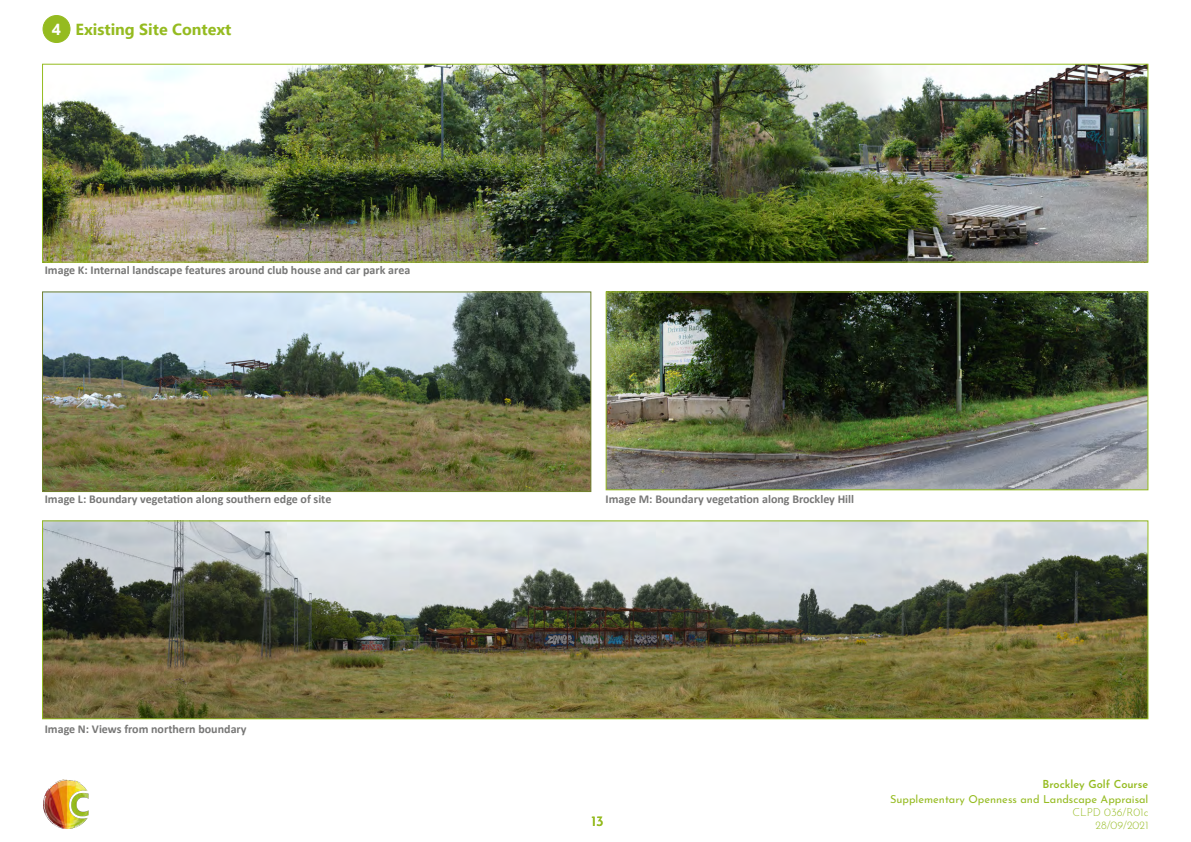
<style>
.page{position:relative;width:1191px;height:842px;background:#fff}
.page>*{position:absolute;margin:0;border:0;box-sizing:border-box;transform-origin:0 0}
.t1{font:700 16px "Ebrima";color:#95bb20}
.t2{font:14.2px "Josefin Sans";color:#95bb20}
.t3{font:700 12px "Calibri";color:#777776}
.t4{font:11px "Josefin Sans";color:#95bb20}
.t5{font:300 11px/13.2px "Josefin Sans";color:#95bb20;text-align:right}
.t6{font:600 11px "Josefin Sans";color:#95bb20}
.s1{color:#fff}
</style>
<div class="page">
<img style="left:43px;top:780px;width:46px;height:48px">
<div style="left:43px;top:16px;width:27px;height:27px;background:#95bb20;border-radius:50%"></div>
<div style="left:43px;top:15px;width:27px;height:28px;border:1px solid #95bb20;border-radius:50%"></div>
<img style="left:44px;top:66px;width:1102px;height:195px">
<div style="left:42px;top:64px;width:1106px;height:199px;border:1px solid #95bb20"></div>
<img style="left:44px;top:293px;width:545px;height:197px">
<div style="left:42px;top:291px;width:549px;height:201px;border:1px solid #72812e"></div>
<img style="left:607px;top:293px;width:539px;height:195px">
<div style="left:605px;top:291px;width:543px;height:199px;border:1px solid #95bb20"></div>
<img style="left:44px;top:522px;width:1102px;height:195px">
<div style="left:42px;top:520px;width:1106px;height:199px;border:1px solid #95bb20"></div>
<h1 class="t1" style="left:52px;top:17px;width:181px"><span class="s1">4</span> Existing Site Context</h1>
<p class="t3" style="left:45px;top:261px;width:367px">Image K: Internal landscape features around club house and car park area</p>
<p class="t3" style="left:45px;top:491px;width:288px">Image L: Boundary vegetation along southern edge of site</p>
<p class="t3" style="left:605px;top:491px;width:250px">Image M: Boundary vegetation along Brockley Hill</p>
<p class="t3" style="left:45px;top:720px;width:203px">Image N: Views from northern boundary</p>
<p class="t2" style="left:591px;top:809px;width:14px">13</p>
<p class="t6" style="left:1042px;top:775px;width:107px">Brockley Golf Course</p>
<p class="t4" style="left:890px;top:790px;width:260px">Supplementary Openness and Landscape Appraisal</p>
<p class="t5" style="left:1072px;top:804px;width:77px">CLPD 036/R01c<br>28/09/2021</p>
</div>
